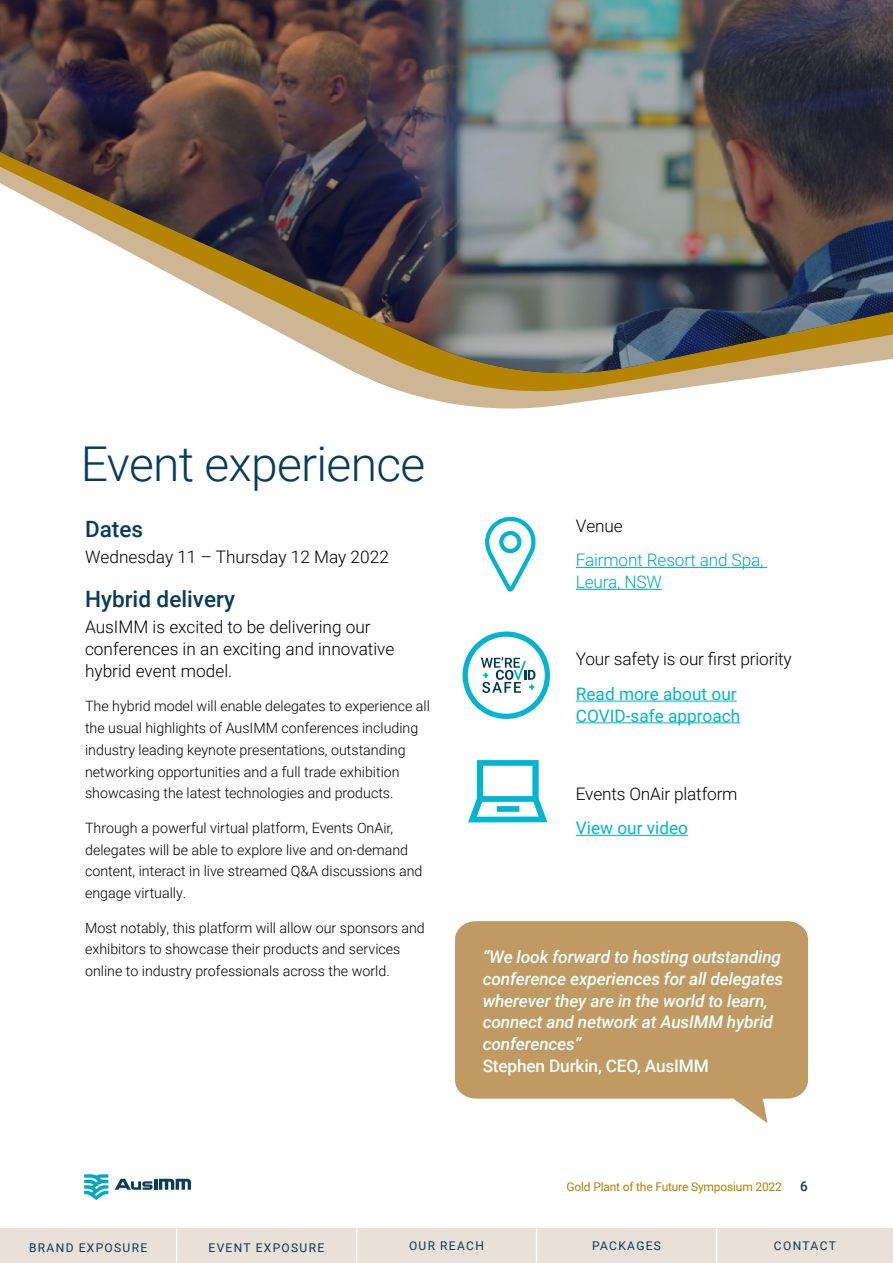
<style>
.page{position:relative;width:893px;height:1263px;background:#fff}
.page>*{position:absolute;margin:0;border:0;box-sizing:border-box;transform-origin:0 0}
.t1{font:300 48px "Roboto";letter-spacing:-.015em;color:#083c5c}
.t2{font:500 22.5px "Roboto";color:#083c5c}
.t3{font:300 17.25px/21.8px "Roboto";color:#000}
.t4{font:italic 500 17.25px/21.8px "Roboto";letter-spacing:-.01em;color:#fff}
.t5{font:17.25px/21.8px "Roboto";color:#00b5d1}
.t6{font:300 17.25px/21.8px "Roboto";letter-spacing:-.01em;color:#00aac3}
.t7{font:500 17.25px "Roboto";letter-spacing:-.01em;color:#fff}
.t8{font:300 14.25px/21.8px "Roboto";color:#000}
.t9{font:500 13.5px "Roboto";color:#083c5c}
.t10{font:12px "Roboto";letter-spacing:.11em;color:#083c5c}
.t11{font:12px "Roboto";letter-spacing:-.015em;color:#b58400}
</style>
<div class="page">
<svg style="left:115px;top:1179px;width:76px;height:11px"></svg>
<svg style="left:84px;top:1174px;width:24px;height:26px"></svg>
<svg style="left:455px;top:921px;width:353px;height:202px;background:#c7a674"></svg>
<hr style="left:576px;top:567px;width:191px;height:1px;background:#00aac3">
<hr style="left:576px;top:589px;width:86px;height:1px;background:#00aac3">
<hr style="left:576px;top:701px;width:161px;height:1px;background:#00b5d1">
<hr style="left:576px;top:722px;width:164px;height:1px;background:#00b5d1">
<hr style="left:576px;top:835px;width:112px;height:1px;background:#00b5d1">
<svg style="left:485px;top:516px;width:51px;height:76px"></svg>
<svg style="left:468px;top:760px;width:79px;height:62px"></svg>
<div style="left:497px;top:806px;width:22px;height:6px;background:#00b5d1"></div>
<svg style="left:481px;top:657px;width:54px;height:36px"></svg>
<div style="left:463px;top:631px;width:87px;height:88px;border:5px solid #00b5d1;border-radius:50%"></div>
<div style="left:0;top:1229px;width:176px;height:34px;background:#e9e0d7"></div>
<div style="left:176px;top:1229px;width:180px;height:34px;background:#e9e0d7"></div>
<div style="left:356px;top:1229px;width:180px;height:34px;background:#e9e0d7"></div>
<div style="left:536px;top:1229px;width:181px;height:34px;background:#e9e0d7"></div>
<div style="left:717px;top:1229px;width:176px;height:34px;background:#e9e0d7"></div>
<hr style="left:176px;top:1228px;width:1px;height:35px;background:#fff">
<hr style="left:356px;top:1228px;width:1px;height:35px;background:#fff">
<hr style="left:536px;top:1228px;width:1px;height:35px;background:#fff">
<hr style="left:716px;top:1228px;width:1px;height:35px;background:#fff">
<svg style="left:374px;top:381px;width:358px;height:17px;fill:#ceb594"></svg>
<img style="left:0;top:0;width:893px;height:375px">
<h1 class="t1" style="left:81px;top:430px;width:346px">Event experience</h1>
<h2 class="t2" style="left:85px;top:513px;width:60px">Dates</h2>
<p class="t3" style="left:85px;top:546px;width:305px">Wednesday 11 – Thursday 12 May 2022</p>
<h2 class="t2" style="left:85px;top:583px;width:151px">Hybrid delivery</h2>
<p class="t3" style="left:85px;top:616px;width:311px">AusIMM is excited to be delivering our conferences in an exciting and innovative hybrid event model.</p>
<p class="t8" style="left:85px;top:695px;width:346px">The hybrid model will enable delegates to experience all the usual highlights of AusIMM conferences including industry leading keynote presentations, outstanding networking opportunities and a full trade exhibition showcasing the latest technologies and products.</p>
<p class="t8" style="left:85px;top:816px;width:339px">Through a powerful virtual platform, Events OnAir, delegates will be able to explore live and on-demand content, interact in live streamed Q&amp;A discussions and engage virtually.</p>
<p class="t8" style="left:85px;top:916px;width:341px">Most notably, this platform will allow our sponsors and exhibitors to showcase their products and services online to industry professionals across the world.</p>
<p class="t3" style="left:576px;top:514px;width:48px">Venue</p>
<p class="t6" style="left:576px;top:549px;width:189px">Fairmont Resort and Spa,<br>Leura, NSW</p>
<p class="t3" style="left:576px;top:648px;width:217px">Your safety is our first priority</p>
<p class="t5" style="left:576px;top:682px;width:166px">Read more about our<br>COVID-safe approach</p>
<p class="t3" style="left:576px;top:782px;width:163px">Events OnAir platform</p>
<p class="t5" style="left:576px;top:816px;width:114px">View our video</p>
<p class="t4" style="left:483px;top:945px;width:302px">“We look forward to hosting outstanding conference experiences for all delegates wherever they are in the world to learn, connect and network at AusIMM hybrid conferences”</p>
<p class="t7" style="left:483px;top:1054px;width:228px">Stephen Durkin, CEO, AusIMM</p>
<p class="t11" style="left:567px;top:1179px;width:217px">Gold Plant of the Future Symposium 2022</p>
<p class="t9" style="left:800px;top:1176px;width:9px">6</p>
<p class="t10" style="left:29px;top:1239px;width:120px">BRAND EXPOSURE</p>
<p class="t10" style="left:209px;top:1239px;width:117px">EVENT EXPOSURE</p>
<p class="t10" style="left:409px;top:1238px;width:76px">OUR REACH</p>
<p class="t10" style="left:592px;top:1238px;width:71px">PACKAGES</p>
<p class="t10" style="left:774px;top:1238px;width:63px">CONTACT</p>
</div>
